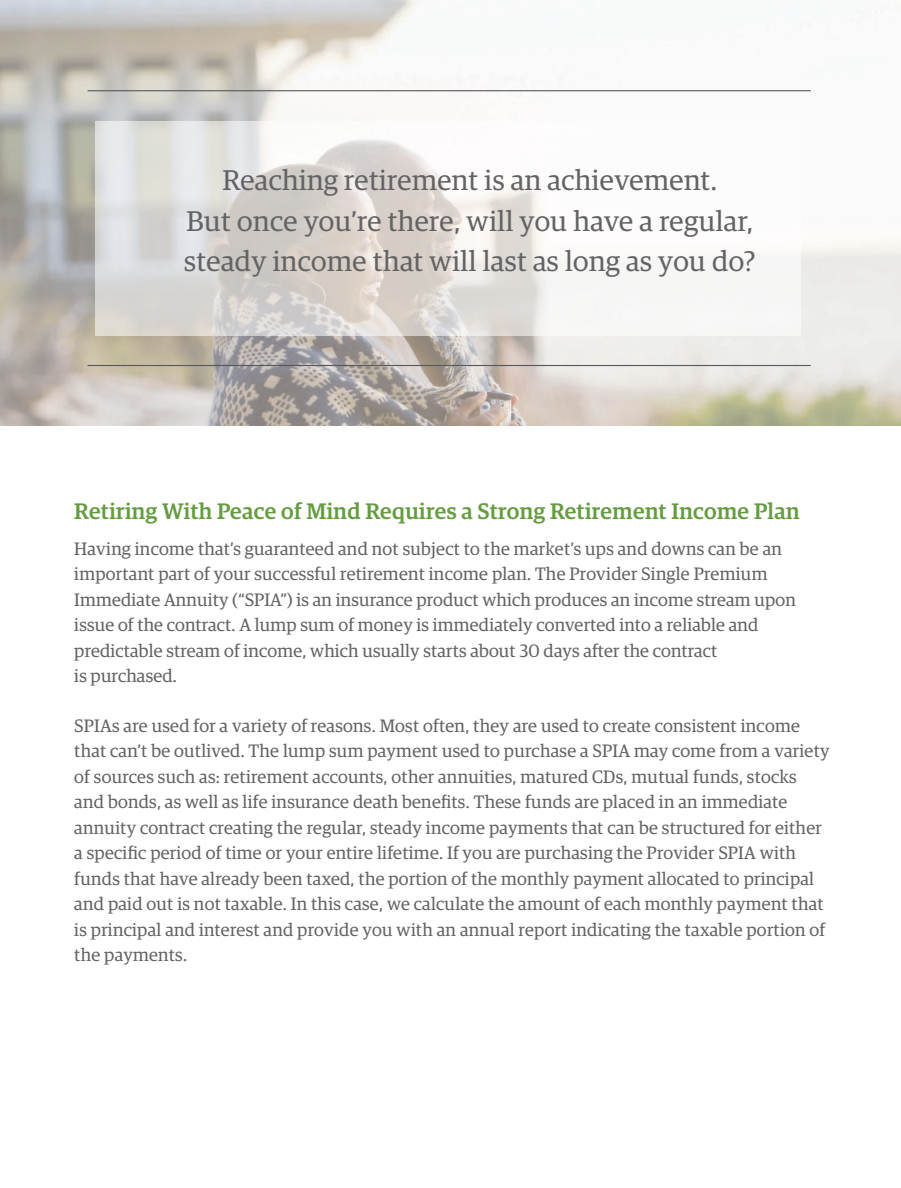
<style>
.page{position:relative;width:901px;height:1188px;background:#fff}
.page>*{position:absolute;margin:0;border:0;box-sizing:border-box;transform-origin:0 0}
.t1{font:28.5px/40.5px "Guardian Egyp";letter-spacing:.015em;color:#636366;text-align:center}
.t2{font:500 22.5px "Guardian Egyp";letter-spacing:.015em;color:#669c41}
.t3{font:18px/25.5px "Guardian Egyp";letter-spacing:.015em;color:#636366}
</style>
<div class="page">
<img style="left:0;top:0;width:901px;height:425px">
<hr style="left:87px;top:90px;width:724px;height:1px;background:#565a5c">
<hr style="left:87px;top:365px;width:724px;height:1px;background:#565a5c">
<svg style="left:95px;top:122px;width:705px;height:214px"></svg>
<p class="t1" style="left:184px;top:158px;width:573px">Reaching retirement is an achievement.<br>But once you’re there, will you have a regular, steady income that will last as long as you do?</p>
<p class="t2" style="left:74px;top:495px;width:727px">Retiring With Peace of Mind Requires a Strong Retirement Income Plan</p>
<p class="t3" style="left:74px;top:535px;width:723px">Having income that’s guaranteed and not subject to the market’s ups and downs can be an important part of your successful retirement income plan. The Provider Single Premium Immediate Annuity (“SPIA”) is an insurance product which produces an income stream upon issue of the contract. A lump sum of money is immediately converted into a reliable and predictable stream of income, which usually starts about 30 days after the contract<br>is purchased.</p>
<p class="t3" style="left:74px;top:712px;width:757px">SPIAs are used for a variety of reasons. Most often, they are used to create consistent income that can’t be outlived. The lump sum payment used to purchase a SPIA may come from a variety of sources such as: retirement accounts, other annuities, matured CDs, mutual funds, stocks and bonds, as well as life insurance death benefits. These funds are placed in an immediate annuity contract creating the regular, steady income payments that can be structured for either a specific period of time or your entire lifetime. If you are purchasing the Provider SPIA with funds that have already been taxed, the portion of the monthly payment allocated to principal and paid out is not taxable. In this case, we calculate the amount of each monthly payment that is principal and interest and provide you with an annual report indicating the taxable portion of the payments.</p>
</div>
